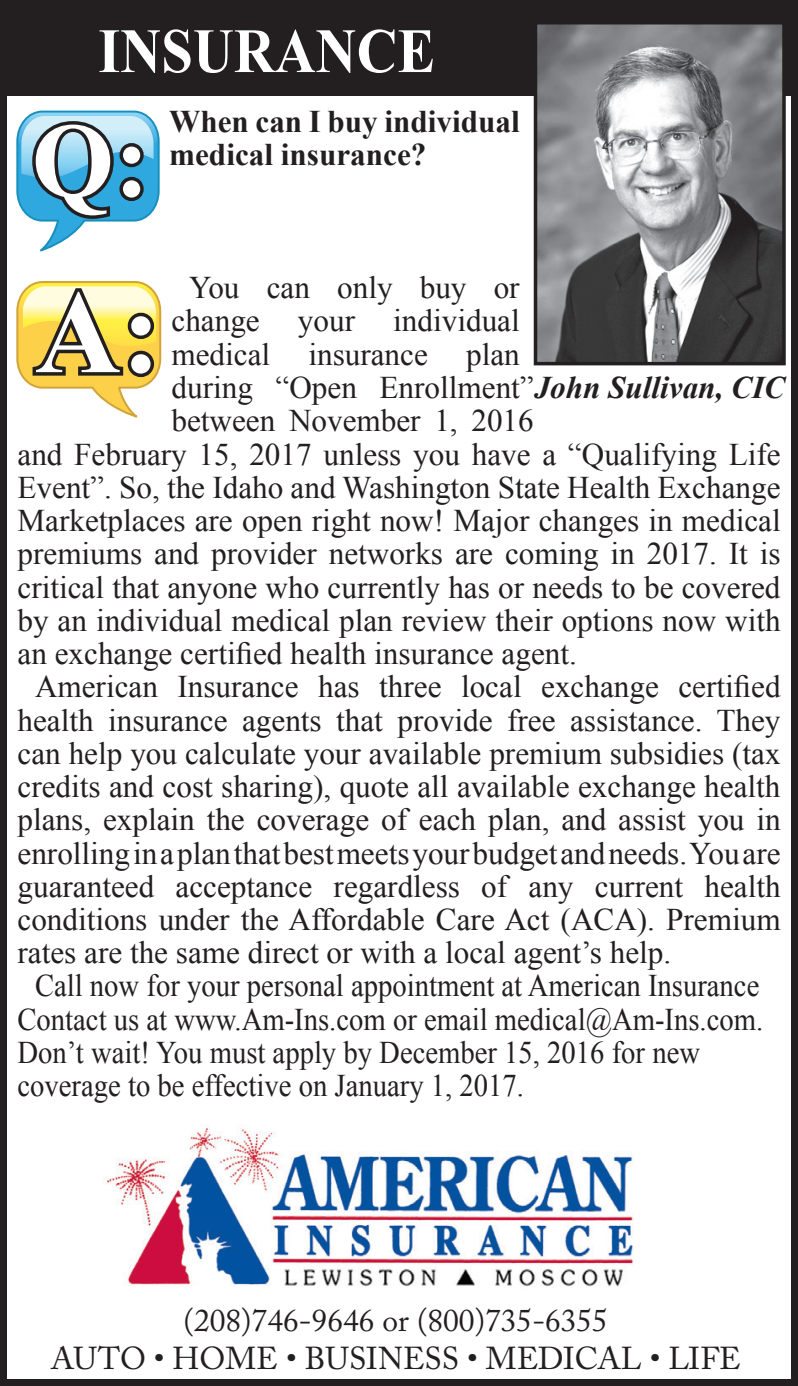
<style>
.page{position:relative;width:798px;height:1386px;background:#fff}
.page>*{position:absolute;margin:0;border:0;box-sizing:border-box;transform-origin:0 0}
.t1{font:700 119px "Times New Roman";color:#fff}
.t2{font:700 105.7px "Times New Roman";color:#fff}
.t3{font:700 63px "Times New Roman";color:#fff;scale:.9 1}
.t4{font:31.5px/33.2px "Times New Roman";color:#231f20;text-align:center}
.t5{font:31.5px "Times New Roman";color:#231f20;scale:.91 1}
.t6{font:31.5px/38.5px "Adobe Caslon Pro";color:#231f20;text-align:center}
.t7{font:700 31.5px/33.2px "Times New Roman";color:#231f20}
.s1{font-weight:700;font-style:italic}
</style>
<div class="page">
<div style="left:0;top:0;width:798px;height:1386px;border:7px solid #231f20"></div>
<div style="left:7px;top:7px;width:784px;height:88px;background:#231f20"></div>
<img style="left:539px;top:26px;width:242px;height:334px">
<div style="left:534px;top:21px;width:252px;height:344px;border:4px solid #231f20"></div>
<svg style="left:16px;top:110px;width:144px;height:142px"></svg>
<svg style="left:16px;top:281px;width:146px;height:137px"></svg>
<img style="left:104px;top:1128px;width:530px;height:158px">
<h3 class="t3" style="left:98px;top:7px;width:376px">INSURANCE</h3>
<h2 class="t2" style="left:32px;top:88px;width:119px">Q:</h2>
<p class="t7" style="left:169px;top:104px;width:352px">When can I buy individual medical insurance?</p>
<p class="t4" style="left:172px;top:271px;width:350px">You can only buy or change your individual medical insurance plan</p>
<p class="t4" style="left:172px;top:404px;width:364px">between November 1, 2016</p>
<p class="t4" style="left:18px;top:437px;width:765px">and February 15, 2017 unless you have a “Qualifying Life</p>
<p class="t4" style="left:18px;top:470px;width:765px">Event”. So, the Idaho and Washington State Health Exchange</p>
<p class="t4" style="left:18px;top:503px;width:765px">Marketplaces are open right now! Major changes in medical</p>
<p class="t4" style="left:18px;top:537px;width:765px">premiums and provider networks are coming in 2017. It is</p>
<p class="t4" style="left:18px;top:570px;width:765px">critical that anyone who currently has or needs to be covered</p>
<p class="t4" style="left:18px;top:603px;width:765px">by an individual medical plan review their options now with</p>
<p class="t4" style="left:18px;top:636px;width:561px">an exchange certified health insurance agent.</p>
<p class="t4" style="left:35px;top:670px;width:747px">American Insurance has three local exchange certified</p>
<p class="t4" style="left:18px;top:703px;width:765px">health insurance agents that provide free assistance. They</p>
<p class="t4" style="left:18px;top:736px;width:765px">can help you calculate your available premium subsidies (tax</p>
<p class="t4" style="left:18px;top:769px;width:765px">credits and cost sharing), quote all available exchange health</p>
<p class="t4" style="left:18px;top:803px;width:765px">plans, explain the coverage of each plan, and assist you in</p>
<p class="t4" style="left:18px;top:836px;width:765px">enrolling in a plan that best meets your budget and needs. You are</p>
<p class="t4" style="left:18px;top:869px;width:765px">guaranteed acceptance regardless of any current health</p>
<p class="t4" style="left:17px;top:902px;width:765px">conditions under the Affordable Care Act (ACA). Premium</p>
<p class="t4" style="left:17px;top:936px;width:655px">rates are the same direct or with a local agent’s help.</p>
<p class="t5" style="left:35px;top:965px;width:798px">Call now for your personal appointment at American Insurance</p>
<p class="t5" style="left:18px;top:998px;width:821px">Contact us at www.Am-Ins.com or email medical@Am-Ins.com.</p>
<p class="t5" style="left:18px;top:1031px;width:752px">Don’t wait! You must apply by December 15, 2016 for new</p>
<p class="t5" style="left:18px;top:1065px;width:558px">coverage to be effective on January 1, 2017.</p>
<h1 class="t1" style="left:35px;top:250px;width:127px">A:</h1>
<p class="t4" style="left:172px;top:370px;width:615px">during “Open Enrollment”<span class="s1">John Sullivan, CIC</span></p>
<p class="t6" style="left:51px;top:1301px;width:692px">(208)746-9646 or (800)735-6355<br>AUTO • HOME • BUSINESS • MEDICAL • LIFE</p>
</div>
